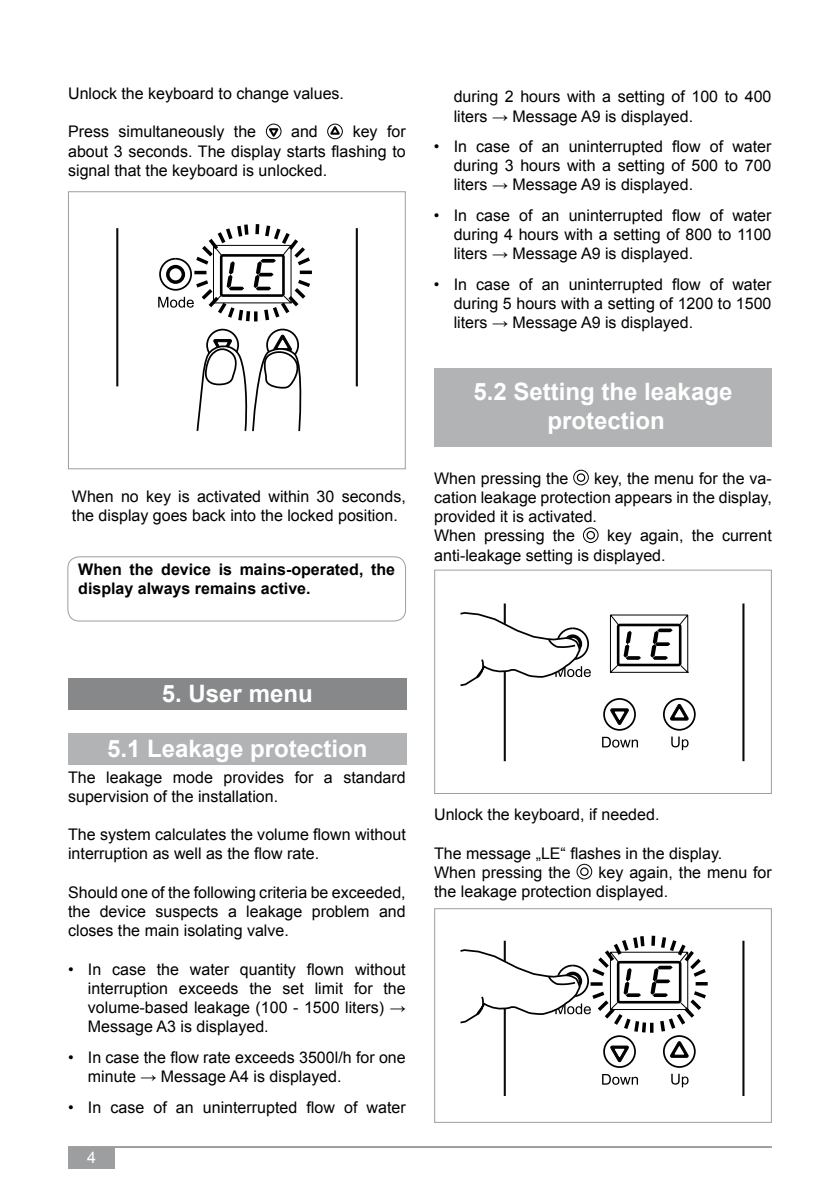
<style>
.page{position:relative;width:840px;height:1191px;background:#fff}
.page>*{position:absolute;margin:0;border:0;box-sizing:border-box;transform-origin:0 0}
.t1{font:700 24px/28.8px "Arial";color:#fff;text-align:center}
.t2{font:16px/19.2px "Arial";color:#000}
.t3{font:700 16px/19.2px "Arial";color:#000}
.t4{font:16px "Arial";color:#fff}
</style>
<div class="page">
<hr style="left:68px;top:1146px;width:703px;height:2px;background:#9c9e9f">
<div style="left:68px;top:1147px;width:47px;height:21px;background:#9c9e9f"></div>
<div style="left:434px;top:368px;width:337px;height:79px;background:#b1b3b4"></div>
<div style="left:68px;top:191px;width:337px;height:278px;border:1px solid #9c9e9f"></div>
<div style="left:68px;top:733px;width:338px;height:31px;background:#b1b3b4"></div>
<div style="left:68px;top:678px;width:338px;height:31px;background:#87888a"></div>
<div style="left:67px;top:556px;width:339px;height:65px;border:1px solid #9c9e9f;border-radius:11px"></div>
<div style="left:434px;top:569px;width:337px;height:225px;border:1px solid #9c9e9f"></div>
<div style="left:434px;top:908px;width:337px;height:214px;border:1px solid #9c9e9f"></div>
<hr style="left:117px;top:228px;width:1px;height:158px;background:#000">
<hr style="left:355px;top:228px;width:1px;height:158px;background:#000">
<hr style="left:357px;top:228px;width:1px;height:158px;background:#000">
<hr style="left:116px;top:228px;width:1px;height:158px;background:#000">
<div style="left:266px;top:329px;width:33px;height:32px;border:2px solid #000;border-radius:50%"></div>
<div style="left:206px;top:329px;width:33px;height:32px;border:2px solid #000;border-radius:50%"></div>
<svg style="left:196px;top:332px;width:106px;height:99px"></svg>
<svg style="left:158px;top:224px;width:154px;height:98px"></svg>
<hr style="left:504px;top:603px;width:1px;height:158px;background:#000">
<hr style="left:742px;top:603px;width:1px;height:158px;background:#000">
<hr style="left:743px;top:603px;width:1px;height:158px;background:#000">
<hr style="left:503px;top:603px;width:1px;height:158px;background:#000">
<svg style="left:669px;top:702px;width:19px;height:19px"></svg>
<div style="left:662px;top:698px;width:33px;height:32px;border:2px solid #000;border-radius:50%"></div>
<svg style="left:671px;top:736px;width:17px;height:14px"></svg>
<div style="left:603px;top:698px;width:32px;height:32px;border:2px solid #000;border-radius:50%"></div>
<svg style="left:609px;top:708px;width:20px;height:19px"></svg>
<svg style="left:602px;top:737px;width:35px;height:10px"></svg>
<svg style="left:609px;top:614px;width:79px;height:59px"></svg>
<svg style="left:460px;top:611px;width:130px;height:76px"></svg>
<hr style="left:504px;top:940px;width:1px;height:155px;background:#000">
<hr style="left:742px;top:940px;width:1px;height:155px;background:#000">
<hr style="left:743px;top:940px;width:1px;height:155px;background:#000">
<hr style="left:503px;top:940px;width:1px;height:155px;background:#000">
<div style="left:662px;top:1035px;width:33px;height:32px;border:2px solid #000;border-radius:50%"></div>
<svg style="left:671px;top:1073px;width:17px;height:14px"></svg>
<div style="left:603px;top:1035px;width:32px;height:33px;border:2px solid #000;border-radius:50%"></div>
<svg style="left:602px;top:1074px;width:35px;height:10px"></svg>
<svg style="left:460px;top:935px;width:248px;height:129px"></svg>
<div style="left:576px;top:473px;width:9px;height:9px;border:1px solid #000;border-radius:50%"></div>
<div style="left:573px;top:470px;width:15px;height:15px;border:1px solid #000;border-radius:50%"></div>
<div style="left:586px;top:531px;width:8px;height:8px;border:1px solid #000;border-radius:50%"></div>
<div style="left:582px;top:527px;width:16px;height:16px;border:1px solid #000;border-radius:50%"></div>
<div style="left:266px;top:124px;width:15px;height:15px;border:1px solid #000;border-radius:50%"></div>
<svg style="left:269px;top:128px;width:9px;height:9px"></svg>
<div style="left:327px;top:124px;width:15px;height:15px;border:1px solid #000;border-radius:50%"></div>
<svg style="left:330px;top:126px;width:9px;height:8px"></svg>
<div style="left:579px;top:867px;width:9px;height:9px;border:1px solid #000;border-radius:50%"></div>
<div style="left:576px;top:864px;width:15px;height:15px;border:1px solid #000;border-radius:50%"></div>
<p class="t2" style="left:68px;top:84px;width:277px">Unlock the keyboard to change values.</p>
<p class="t2" style="left:68px;top:122px;width:189px">Press simultaneously the</p>
<p class="t2" style="left:291px;top:122px;width:28px">and</p>
<p class="t2" style="left:68px;top:122px;width:339px;text-align:justify;text-indent:284px">key for about 3 seconds. The display starts flashing to signal that the keyboard is unlocked.</p>
<p class="t2" style="left:72px;top:487px;width:335px">When no key is activated within 30 seconds, the display goes back into the locked position.</p>
<p class="t3" style="left:78px;top:560px;width:318px">When the device is mains-operated, the display always remains active.</p>
<p class="t2" style="left:453px;top:87px;width:319px">during 2 hours with a setting of 100 to 400 liters → Message A9 is displayed.</p>
<p class="t2" style="left:453px;top:137px;width:319px;text-align:justify;text-indent:-20px">• In case of an uninterrupted flow of water during 3 hours with a setting of 500 to 700 liters → Message A9 is displayed.</p>
<p class="t2" style="left:453px;top:206px;width:319px;text-align:justify;text-indent:-20px">• In case of an uninterrupted flow of water during 4 hours with a setting of 800 to 1100 liters → Message A9 is displayed.</p>
<p class="t2" style="left:453px;top:275px;width:319px;text-align:justify;text-indent:-20px">• In case of an uninterrupted flow of water during 5 hours with a setting of 1200 to 1500 liters → Message A9 is displayed.</p>
<h1 class="t1" style="left:473px;top:378px;width:260px">5.2 Setting the leakage protection</h1>
<p class="t2" style="left:434px;top:469px;width:136px">When pressing the</p>
<p class="t2" style="left:434px;top:469px;width:339px;text-indent:160px">key, the menu for the va&shy;cation leakage protection appears in the display, provided it is activated.<br>When pressing the</p>
<p class="t2" style="left:434px;top:526px;width:339px;text-indent:173px">key again, the current anti-leakage setting is displayed.</p>
<h1 class="t1" style="left:162px;top:680px;width:152px">5. User menu</h1>
<h1 class="t1" style="left:107px;top:734px;width:262px">5.1 Leakage protection</h1>
<p class="t2" style="left:68px;top:767px;width:339px">The leakage mode provides for a standard supervision of the installation.</p>
<p class="t2" style="left:68px;top:825px;width:339px">The system calculates the volume flown without interruption as well as the flow rate.</p>
<p class="t2" style="left:68px;top:882px;width:339px;text-align:justify">Should one of the following criteria be exceeded, the device suspects a leakage problem and closes the main isolating valve.</p>
<p class="t2" style="left:88px;top:959px;width:319px;text-align:justify;text-indent:-20px">• In case the water quantity flown without interruption exceeds the set limit for the volume-based leakage (100 - 1500 liters) → Message A3 is displayed.</p>
<p class="t2" style="left:88px;top:1047px;width:319px;text-indent:-20px">• In case the flow rate exceeds 3500l/h for one minute → Message A4 is displayed.</p>
<p class="t2" style="left:68px;top:1097px;width:339px">• In case of an uninterrupted flow of water</p>
<p class="t4" style="left:87px;top:1146px;width:10px">4</p>
<p class="t2" style="left:434px;top:805px;width:227px">Unlock the keyboard, if needed.</p>
<p class="t2" style="left:434px;top:843px;width:289px">The message „LE“ flashes in the display.<br>When pressing the</p>
<p class="t2" style="left:434px;top:862px;width:339px;text-indent:164px">key again, the menu for the leakage protection displayed.</p>
</div>
